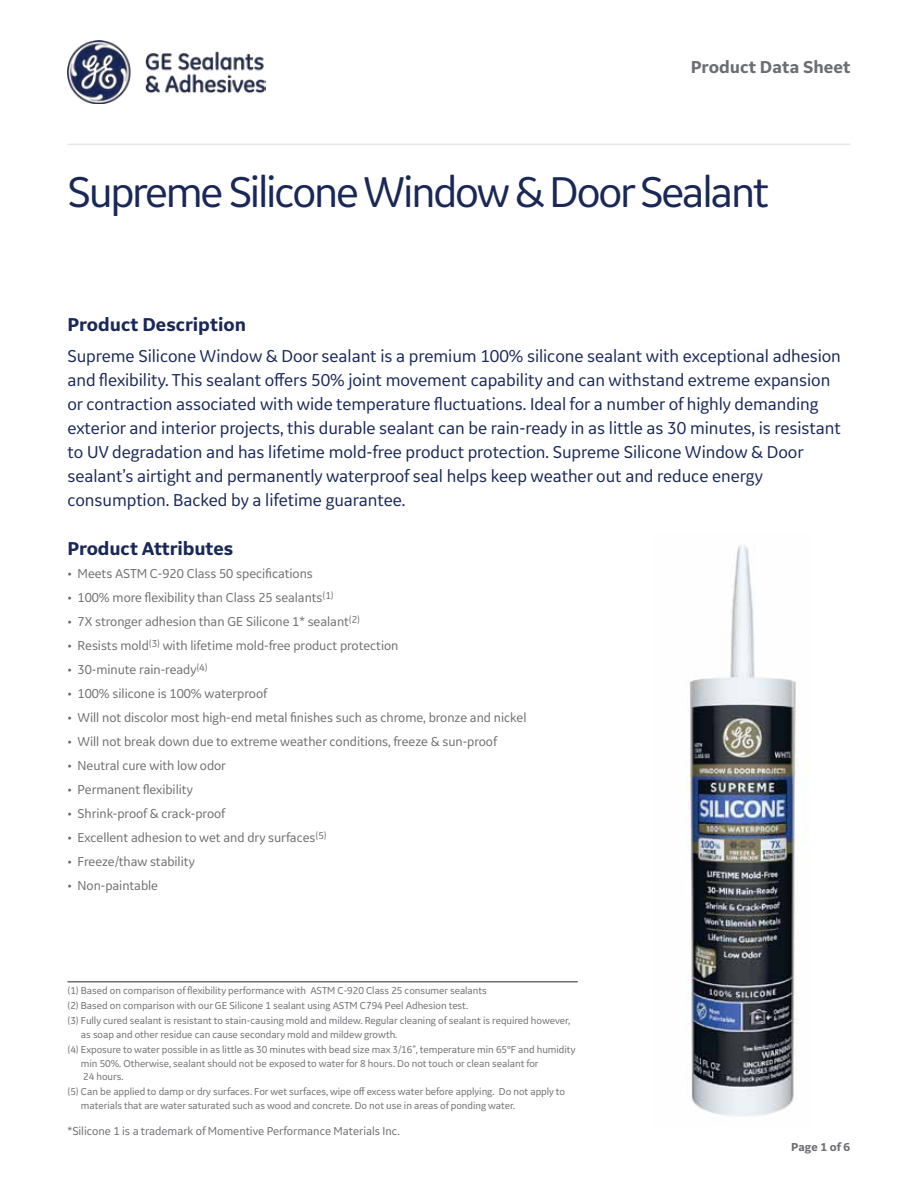
<style>
.page{position:relative;width:918px;height:1188px;background:#fff}
.page>*{position:absolute;margin:0;border:0;box-sizing:border-box;transform-origin:0 0}
.t1{font:45px "GE Inspira Sans";letter-spacing:-.05em;color:#1a2857}
.t2{font:700 19.5px "GE Inspira Sans";color:#1a2857}
.t3{font:18px/24px "GE Inspira Sans";letter-spacing:-.005em;color:#1a2857}
.t4{font:700 18px "GE Inspira Sans";color:#6d6e71}
.t5{font:13.5px "GE Inspira Sans";letter-spacing:-.005em;color:#6d6e71}
.t6{font:12px "GE Inspira Sans";letter-spacing:-.005em;color:#6d6e71}
.t7{font:700 12px "GE Inspira Sans";color:#6d6e71}
.t8{font:10.5px/15px "GE Inspira Sans";letter-spacing:-.005em;color:#6d6e71}
</style>
<div class="page">
<hr style="left:68px;top:144px;width:782px;height:1px;background:#e6e7e8">
<img style="left:68px;top:40px;width:198px;height:64px">
<hr style="left:68px;top:981px;width:510px;height:1px;background:#6d6e71">
<img style="left:686px;top:545px;width:119px;height:571px">
<h3 class="t4" style="left:691px;top:56px;width:161px">Product Data Sheet</h3>
<h1 class="t1" style="left:68px;top:165px;width:703px">Supreme Silicone Window &amp; Door Sealant</h1>
<h2 class="t2" style="left:68px;top:312px;width:180px">Product Description</h2>
<p class="t3" style="left:68px;top:344px;width:775px">Supreme Silicone Window &amp; Door sealant is a premium 100% silicone sealant with exceptional adhesion and flexibility. This sealant offers 50% joint movement capability and can withstand extreme expansion or contraction associated with wide temperature fluctuations. Ideal for a number of highly demanding exterior and interior projects, this durable sealant can be rain-ready in as little as 30 minutes, is resistant to UV degradation and has lifetime mold-free product protection. Supreme Silicone Window &amp; Door sealant’s airtight and permanently waterproof seal helps keep weather out and reduce energy consumption. Backed by a lifetime guarantee.</p>
<h2 class="t2" style="left:68px;top:537px;width:167px">Product Attributes</h2>
<p class="t5" style="left:68px;top:565px;width:247px">• Meets ASTM C-920 Class 50 specifications</p>
<p class="t5" style="left:68px;top:589px;width:268px">• 100% more flexibility than Class 25 sealants<sup>(1)</sup></p>
<p class="t5" style="left:68px;top:613px;width:294px">• 7X stronger adhesion than GE Silicone 1* sealant<sup>(2)</sup></p>
<p class="t5" style="left:68px;top:637px;width:332px">• Resists mold<sup>(3)</sup> with lifetime mold-free product protection</p>
<p class="t5" style="left:68px;top:661px;width:142px">• 30-minute rain-ready<sup>(4)</sup></p>
<p class="t5" style="left:68px;top:685px;width:201px">• 100% silicone is 100% waterproof</p>
<p class="t5" style="left:68px;top:709px;width:460px">• Will not discolor most high-end metal finishes such as chrome, bronze and nickel</p>
<p class="t5" style="left:68px;top:733px;width:431px">• Will not break down due to extreme weather conditions, freeze &amp; sun-proof</p>
<p class="t5" style="left:68px;top:757px;width:160px">• Neutral cure with low odor</p>
<p class="t5" style="left:68px;top:781px;width:127px">• Permanent flexibility</p>
<p class="t5" style="left:68px;top:805px;width:159px">• Shrink-proof &amp; crack-proof</p>
<p class="t5" style="left:68px;top:829px;width:261px">• Excellent adhesion to wet and dry surfaces<sup>(5)</sup></p>
<p class="t5" style="left:68px;top:853px;width:129px">• Freeze/thaw stability</p>
<p class="t5" style="left:68px;top:877px;width:92px">• Non-paintable</p>
<p class="t8" style="left:68px;top:983px;width:504px">(1) Based on comparison of flexibility performance with ASTM C-920 Class 25 consumer sealants<br>(2) Based on comparison with our GE Silicone 1 sealant using ASTM C794 Peel Adhesion test.<br>(3) Fully cured sealant is resistant to stain-causing mold and mildew. Regular cleaning of sealant is required however,</p>
<p class="t8" style="left:68px;top:1027px;width:510px;text-indent:13px">as soap and other residue can cause secondary mold and mildew growth.<br>(4) Exposure to water possible in as little as 30 minutes with bead size max 3/16”, temperature min 65°F and humidity</p>
<p class="t8" style="left:81px;top:1056px;width:459px;line-height:13.5px">min 50%. Otherwise, sealant should not be exposed to water for 8 hours. Do not touch or clean sealant for<br>24 hours.</p>
<p class="t8" style="left:81px;top:1084px;width:486px;line-height:13.5px;text-indent:-13px">(5) Can be applied to damp or dry surfaces. For wet surfaces, wipe off excess water before applying. Do not apply to materials that are water saturated such as wood and concrete. Do not use in areas of ponding water.</p>
<p class="t6" style="left:68px;top:1124px;width:334px">*Silicone 1 is a trademark of Momentive Performance Materials Inc.</p>
<p class="t7" style="left:791px;top:1140px;width:61px">Page 1 of 6</p>
</div>
